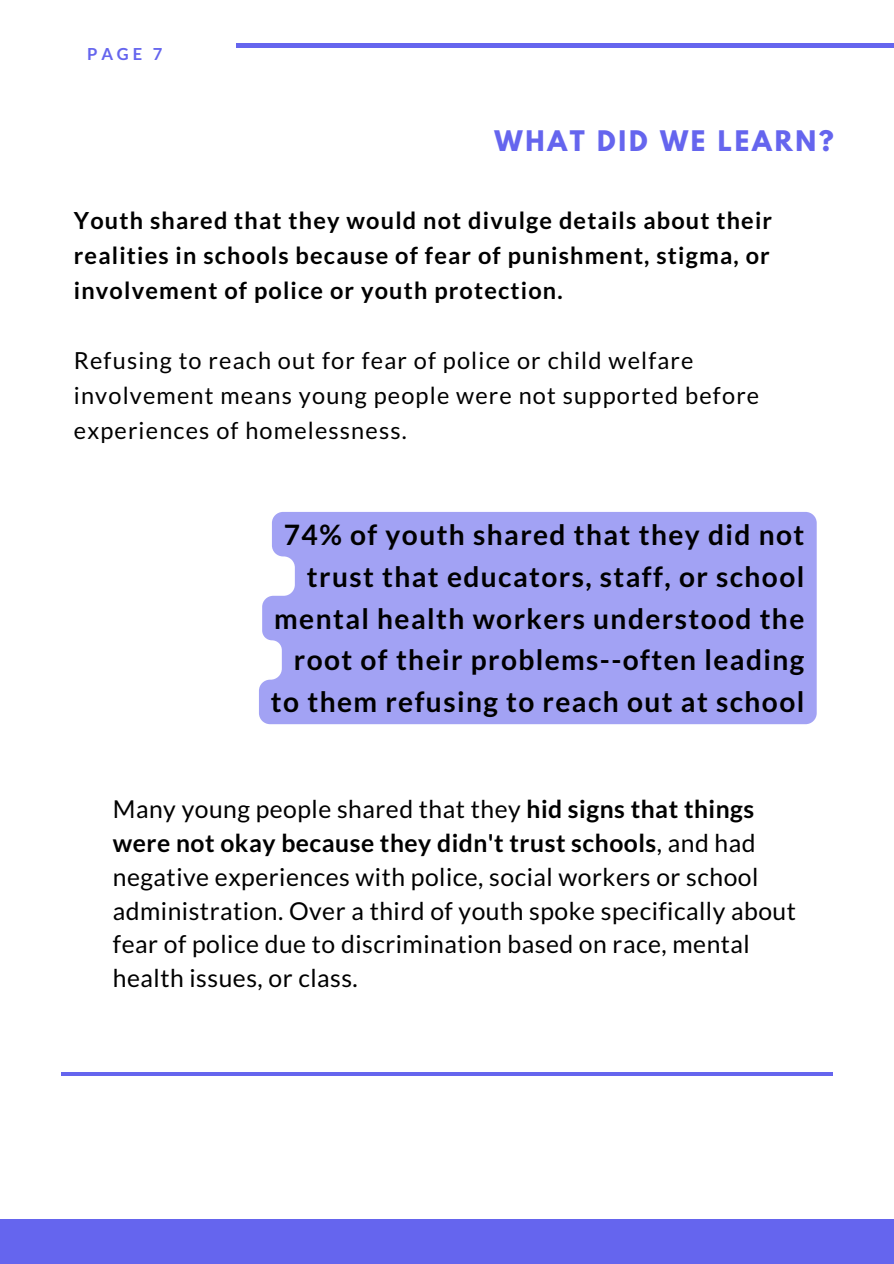
<style>
.page{position:relative;width:894px;height:1264px;background:#fff}
.page>*{position:absolute;margin:0;border:0;box-sizing:border-box;transform-origin:0 0}
.t1{font:700 28.05px/41.8px "Lato";letter-spacing:.05em;color:#000;text-align:right}
.t2{font:700 25.05px "League Spartan";letter-spacing:.11em;color:#6565ee}
.t3{font:24.6px/33.8px "Lato";letter-spacing:.02em;color:#000}
.t4{font:700 23.55px/35px "Lato";letter-spacing:.05em;color:#000;text-align:justify}
.t5{font:23.55px/35px "Lato";letter-spacing:.05em;color:#000}
.t6{font:700 16.5px "Lato";color:#6565ee}
.s1{font-weight:700}
</style>
<div class="page">
<hr style="left:236px;top:44px;width:657px;height:3px;background:#6565ee">
<hr style="left:61px;top:1072px;width:771px;height:3px;background:#6565ee">
<div style="left:0;top:1219px;width:893px;height:44px;background:#6565ee"></div>
<div style="left:259px;top:512px;width:557px;height:212px;background:#a2a2f4"></div>
<p class="t6" style="left:87px;top:44px;width:77px">PAGE 7</p>
<p class="t2" style="left:494px;top:129px;width:341px">WHAT DID WE LEARN?</p>
<p class="t4" style="left:74px;top:202px;width:699px">Youth shared that they would not divulge details about their realities in schools because of fear of punishment, stigma, or involvement of police or youth protection.</p>
<p class="t5" style="left:74px;top:342px;width:686px">Refusing to reach out for fear of police or child welfare involvement means young people were not supported before experiences of homelessness.</p>
<p class="t1" style="left:271px;top:513px;width:534px">74% of youth shared that they did not trust that educators, staff, or school mental health workers understood the root of their problems--often leading to them refusing to reach out at school</p>
<p class="t3" style="left:113px;top:791px;width:684px">Many young people shared that they <span class="s1">hid signs that things were not okay because they didn't trust schools</span>, and had negative experiences with police, social workers or school administration. Over a third of youth spoke specifically about fear of police due to discrimination based on race, mental health issues, or class.</p>
</div>
